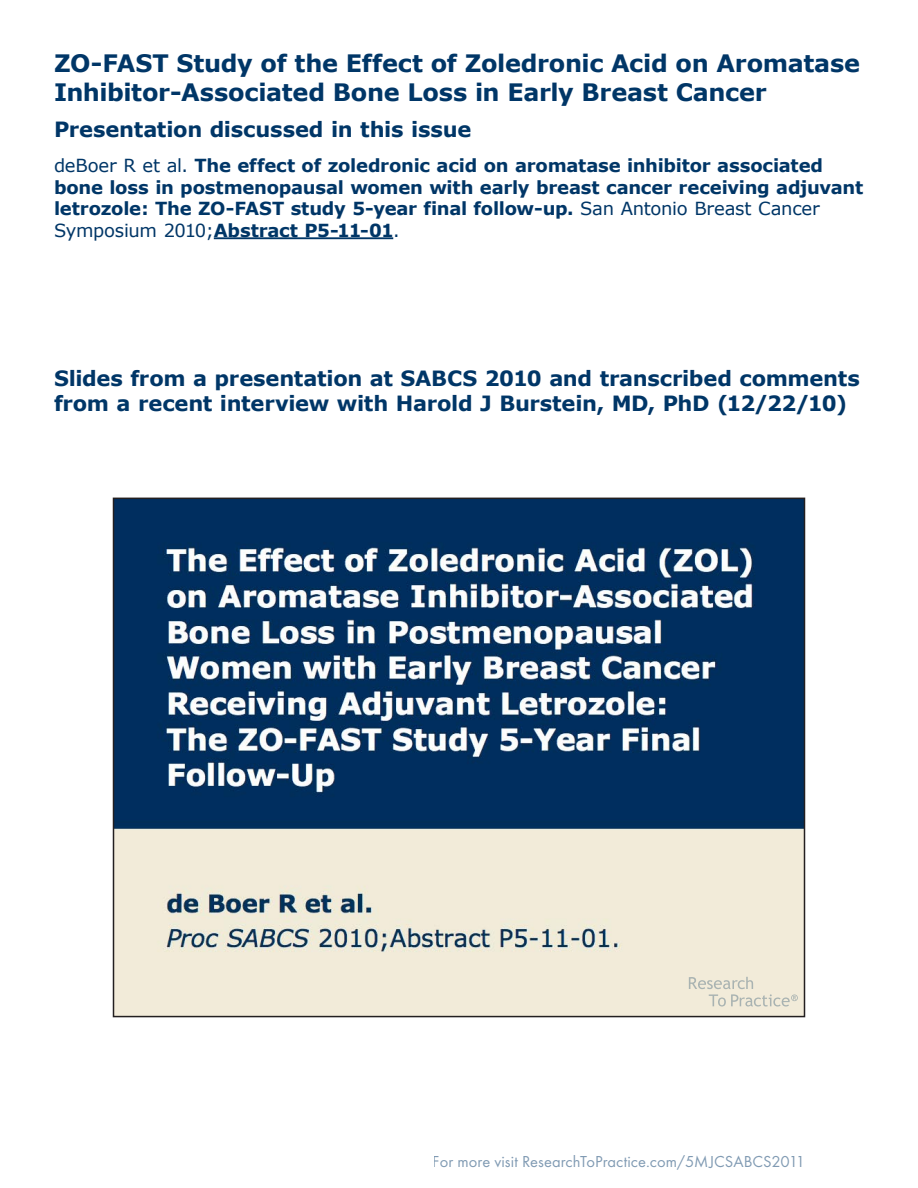
<style>
.page{position:relative;width:918px;height:1188px;background:#fff}
.page>*{position:absolute;margin:0;border:0;box-sizing:border-box;transform-origin:0 0}
.t1{font:700 24px/28.8px "Verdana";letter-spacing:-.015em;color:#003667}
.t2{font:700 21px/25.2px "Verdana";letter-spacing:-.015em;color:#003667}
.t3{font:700 18px/21.6px "Verdana";letter-spacing:-.015em;color:#003667}
.t4{font:16.5px "Futura T";letter-spacing:.005em;color:#003667}
.s1{font-weight:400}
</style>
<div class="page">
<img style="left:116px;top:501px;width:686px;height:513px">
<div style="left:113px;top:498px;width:692px;height:519px;border:2px solid #231f20"></div>
<hr style="left:214px;top:237px;width:179px;height:2px;background:#003667">
<svg style="left:689px;top:977px;width:109px;height:30px"></svg>
<h1 class="t1" style="left:54px;top:49px;width:807px">ZO-FAST Study of the Effect of Zoledronic Acid on Aromatase<br>Inhibitor-Associated Bone Loss in Early Breast Cancer</h1>
<p class="t2" style="left:54px;top:117px;width:419px">Presentation discussed in this issue</p>
<p class="t3" style="left:54px;top:155px;width:811px"><span class="s1">deBoer R et al.</span> The effect of zoledronic acid on aromatase inhibitor associated bone loss in postmenopausal women with early breast cancer receiving adjuvant letrozole: The ZO-FAST study 5-year final follow-up. <span class="s1">San Antonio Breast Cancer Symposium 2010;</span>Abstract P5-11-01<span class="s1">.</span></p>
<p class="t2" style="left:54px;top:366px;width:808px">Slides from a presentation at SABCS 2010 and transcribed comments from a recent interview with Harold J Burstein, MD, PhD (12/22/10)</p>
<p class="t4" style="left:433px;top:1152px;width:374px">For more visit ResearchToPractice.com/5MJCSABCS2011</p>
</div>
